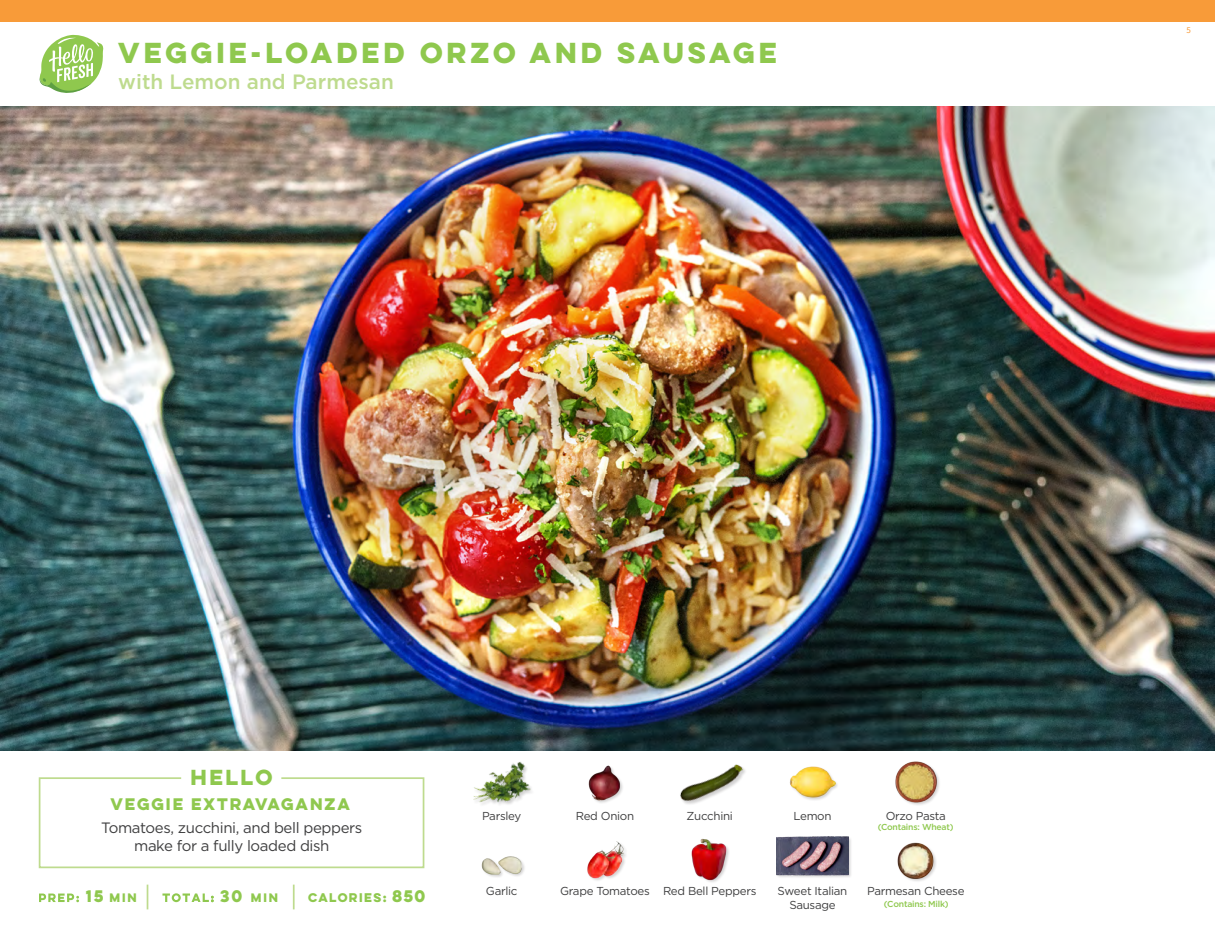
<style>
.page{position:relative;width:1215px;height:945px;background:#fff}
.page>*{position:absolute;margin:0;border:0;box-sizing:border-box;transform-origin:0 0}
.t1{font:700 25.8px "Lulo Clean One";letter-spacing:-.075em;color:#8fc84e}
.t2{font:500 20.7px "Gotham";color:#bedb8e}
.t3{font:700 19.5px "Lulo Clean One";letter-spacing:-.1em;color:#8fc84e}
.t4{font:15px/18px "Gotham";letter-spacing:-.025em;color:#3e3e3f;text-align:center}
.t5{font:700 15px "Lulo Clean One";letter-spacing:-.1em;color:#8fc84e}
.t6{font:11.55px/14.4px "Gotham";letter-spacing:-.025em;color:#3e3e3f;text-align:center}
.t7{font:700 11.25px "Lulo Clean One";letter-spacing:-.1em;color:#8fc84e}
.t8{font:700 10.95px "Lulo Clean One";letter-spacing:-.05em;color:#8fc84e}
.t9{font:9px "Source Sans Pro";color:#f89b39}
.t10{font:500 8.7px "Gotham";letter-spacing:-.025em;color:#8fc84e}
</style>
<div class="page">
<div style="left:0;top:0;width:1215px;height:21px;background:#f89b39"></div>
<img style="left:0;top:107px;width:1214px;height:644px">
<svg style="left:38px;top:777px;width:387px;height:92px"></svg>
<img style="left:473px;top:761px;width:59px;height:44px">
<img style="left:481px;top:856px;width:44px;height:21px">
<img style="left:680px;top:764px;width:65px;height:40px">
<img style="left:691px;top:838px;width:38px;height:44px">
<img style="left:588px;top:765px;width:35px;height:38px">
<img style="left:587px;top:841px;width:39px;height:40px">
<img style="left:789px;top:766px;width:48px;height:34px">
<div style="left:776px;top:836px;width:76px;height:43px;background:#231f20;opacity:.2"></div>
<img style="left:777px;top:836px;width:71px;height:43px">
<div style="left:895px;top:761px;width:45px;height:46px;background:#231f20;opacity:.2"></div>
<img style="left:895px;top:761px;width:44px;height:43px">
<img style="left:897px;top:842px;width:39px;height:39px">
<svg style="left:147px;top:885px;width:1px;height:24px"></svg>
<hr style="left:293px;top:885px;width:2px;height:24px;background:#bedb8e">
<svg style="left:39px;top:34px;width:65px;height:59px"></svg>
<svg style="left:39px;top:894px;width:40px;height:8px"></svg>
<svg style="left:162px;top:893px;width:52px;height:9px"></svg>
<h1 class="t1" style="left:118px;top:33px;width:666px">VEGGIE-LOADED ORZO AND SAUSAGE</h1>
<h2 class="t2" style="left:118px;top:68px;width:277px">with Lemon and Parmesan</h2>
<p class="t9" style="left:1186px;top:25px;width:6px">5</p>
<h3 class="t3" style="left:191px;top:762px;width:88px">HELLO</h3>
<p class="t5" style="left:111px;top:792px;width:244px">VEGGIE EXTRAVAGANZA</p>
<p class="t4" style="left:101px;top:818px;width:263px">Tomatoes, zucchini, and bell peppers make for a fully loaded dish</p>
<p class="t5" style="left:392px;top:885px;width:38px">850</p>
<p class="t5" style="left:86px;top:884px;width:23px">15</p>
<p class="t5" style="left:220px;top:885px;width:27px">30</p>
<p class="t8" style="left:109px;top:889px;width:31px">MIN</p>
<p class="t8" style="left:251px;top:889px;width:31px">MIN</p>
<p class="t7" style="left:308px;top:889px;width:83px">CALORIES:</p>
<p class="t6" style="left:482px;top:809px;width:41px">Parsley</p>
<p class="t6" style="left:486px;top:883px;width:33px">Garlic</p>
<p class="t6" style="left:576px;top:809px;width:60px">Red Onion</p>
<p class="t6" style="left:687px;top:809px;width:48px">Zucchini</p>
<p class="t6" style="left:560px;top:883px;width:91px">Grape Tomatoes</p>
<p class="t6" style="left:663px;top:883px;width:95px">Red Bell Peppers</p>
<p class="t6" style="left:793px;top:809px;width:40px">Lemon</p>
<p class="t6" style="left:886px;top:809px;width:62px">Orzo Pasta</p>
<p class="t10" style="left:878px;top:822px;width:77px">(Contains: Wheat)</p>
<p class="t6" style="left:778px;top:883px;width:71px">Sweet Italian<br>Sausage</p>
<p class="t6" style="left:867px;top:883px;width:99px">Parmesan Cheese</p>
<p class="t10" style="left:884px;top:898px;width:66px">(Contains: Milk)</p>
</div>
